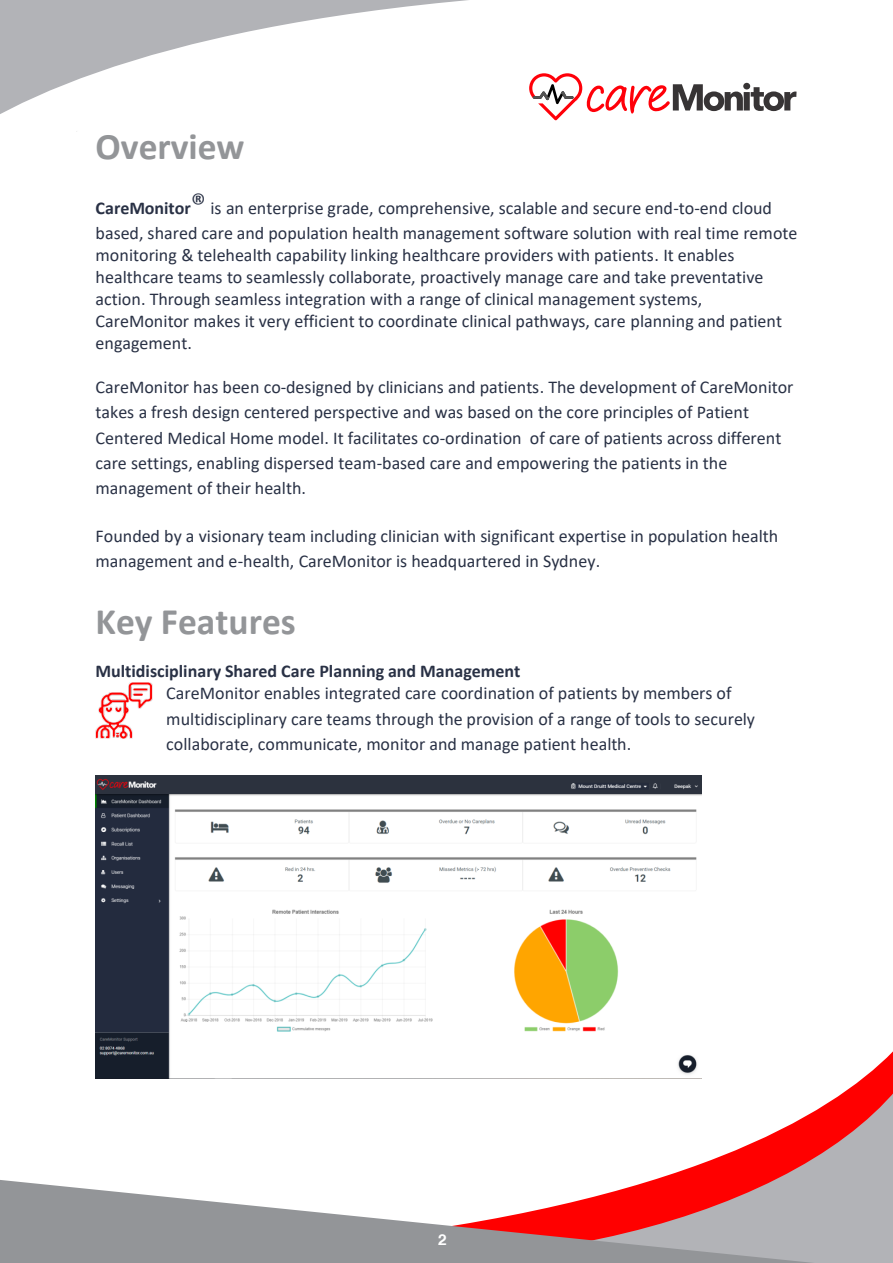
<style>
.page{position:relative;width:893px;height:1263px;background:#fff}
.page>*{position:absolute;margin:0;border:0;box-sizing:border-box;transform-origin:0 0}
.t1{font:700 37.5px "Calibri";color:#939598}
.t2{font:18px/22px "Calibri";color:#293145}
.t3{font:700 15px "Helvetica Neue LT Com";color:#fff}
.s1{font-weight:700}
.s2{font-size:30px}
</style>
<div class="page">
<svg style="left:0;top:0;width:468px;height:132px"></svg>
<svg style="left:659px;top:1051px;width:234px;height:127px"></svg>
<svg style="left:0;top:1178px;width:893px;height:85px"></svg>
<svg style="left:659px;top:1051px;width:180px;height:61px"></svg>
<img style="left:95px;top:776px;width:606px;height:303px">
<img style="left:95px;top:682px;width:58px;height:56px">
<svg style="left:529px;top:73px;width:268px;height:47px"></svg>
<p class="t1" style="left:95px;top:120px;width:151px">Overview</p>
<p class="t2" style="left:95px;top:195px;width:704px;line-height:25.2px"><span class="s1">CareMonitor</span><span class="s2">®</span> is an enterprise grade, comprehensive, scalable and secure end-to-end cloud based, shared care and population health management software solution with real time remote</p>
<p class="t2" style="left:95px;top:243px;width:688px">monitoring &amp; telehealth capability linking healthcare providers with patients. It enables healthcare teams to seamlessly collaborate, proactively manage care and take preventative action. Through seamless integration with a range of clinical management systems, CareMonitor makes it very efficient to coordinate clinical pathways, care planning and patient engagement.</p>
<p class="t2" style="left:95px;top:374px;width:699px;line-height:25.3px">CareMonitor has been co-designed by clinicians and patients. The development of CareMonitor takes a fresh design centered perspective and was based on the core principles of Patient Centered Medical Home model. It facilitates co-ordination of care of patients across different care settings, enabling dispersed team-based care and empowering the patients in the management of their health.</p>
<p class="t2" style="left:95px;top:523px;width:684px;line-height:25.5px">Founded by a visionary team including clinician with significant expertise in population health management and e-health, CareMonitor is headquartered in Sydney.</p>
<p class="t1" style="left:95px;top:595px;width:202px">Key Features</p>
<p class="t2" style="left:166px;top:660px;width:567px;text-indent:-71px"><span class="s1">Multidisciplinary Shared Care Planning and Management<br></span>CareMonitor enables integrated care coordination of patients by members of</p>
<p class="t2" style="left:166px;top:706px;width:590px;line-height:25.2px">multidisciplinary care teams through the provision of a range of tools to securely collaborate, communicate, monitor and manage patient health.</p>
<p class="t3" style="left:438px;top:1230px;width:10px">2</p>
</div>
